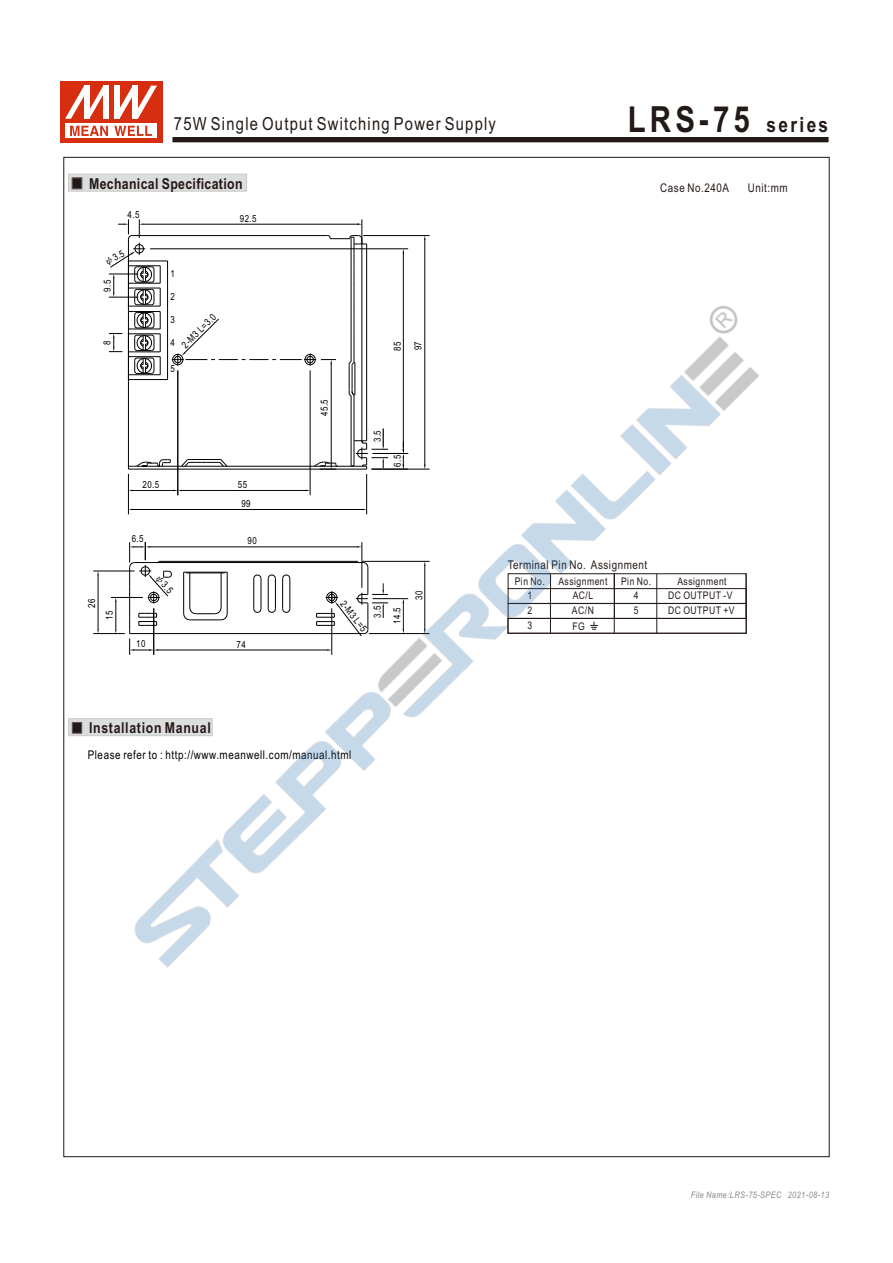
<style>
.page{position:relative;width:893px;height:1263px;background:#fff}
.page>*{position:absolute;margin:0;border:0;box-sizing:border-box;transform-origin:0 0}
.t1{font:700 36px "Arial Narrow";color:#231916}
.t2{font:18px "Arial Narrow";letter-spacing:.07em;color:#231916}
.t3{font:700 15px "Arial Narrow";letter-spacing:.025em;color:#231916}
.t4{font:700 15px "Arial Narrow";letter-spacing:.045em;color:#231916}
.t5{font:12px "Arial Narrow";letter-spacing:.045em;color:#000}
.t6{font:12px "Arial Narrow";letter-spacing:.045em;color:#231916}
.t7{font:10.5px/14.9px "Arial Narrow";letter-spacing:.045em;color:#231916}
.t8{font:9.75px/19.6px "Arial Narrow";letter-spacing:.045em;color:#000;text-align:right}
.t9{font:italic 9px "Arial Narrow";letter-spacing:.045em;color:#898989}
.s1{font-size:21px}
.s2{font-family:"Inn Ming";font-weight:500}
</style>
<div class="page">
<svg style="left:68px;top:174px;width:179px;height:17px;background:#d3d4d4"></svg>
<hr style="left:132px;top:235px;width:196px;height:1px;background:#000">
<hr style="left:133px;top:261px;width:35px;height:1px;background:#000">
<hr style="left:167px;top:261px;width:1px;height:119px;background:#000">
<hr style="left:362px;top:219px;width:1px;height:224px;background:#000">
<hr style="left:144px;top:224px;width:215px;height:1px;background:#000">
<svg style="left:109px;top:219px;width:52px;height:55px"></svg>
<svg style="left:172px;top:235px;width:195px;height:39px"></svg>
<hr style="left:150px;top:249px;width:258px;height:1px;background:#000">
<hr style="left:403px;top:252px;width:1px;height:198px;background:#000">
<hr style="left:363px;top:235px;width:67px;height:1px;background:#000">
<hr style="left:425px;top:239px;width:1px;height:226px;background:#000">
<svg style="left:172px;top:137px;width:657px;height:6px;background:#3b322f"></svg>
<svg style="left:68px;top:718px;width:21px;height:18px"></svg>
<div style="left:60px;top:82px;width:102px;height:61px;background:#d62e0f"></div>
<div style="left:65px;top:123px;width:92px;height:15px;background:#fff"></div>
<svg style="left:114px;top:126px;width:38px;height:10px"></svg>
<svg style="left:70px;top:126px;width:38px;height:10px"></svg>
<div style="left:103px;top:86px;width:6px;height:33px;background:#fff"></div>
<svg style="left:65px;top:86px;width:38px;height:33px"></svg>
<div style="left:114px;top:86px;width:6px;height:33px;background:#fff"></div>
<svg style="left:120px;top:86px;width:37px;height:33px"></svg>
<img style="left:89px;top:274px;width:670px;height:694px">
<h2 class="t2" style="left:174px;top:117px;width:324px">75W Single Output Switching Power Supply</h2>
<h1 class="t1" style="left:628px;top:92px;width:202px">LRS-75 <span class="s1">series</span></h1>
<h3 class="t3" style="left:89px;top:172px;width:155px">Mechanical Specification</h3>
<p class="t6" style="left:660px;top:183px;width:70px">Case No.240A</p>
<p class="t6" style="left:748px;top:183px;width:41px">Unit:mm</p>
<p class="t8" style="left:128px;top:206px;width:14px">4.5</p>
<p class="t8" style="left:240px;top:209px;width:18px">92.5</p>
<p class="t8" style="left:101px;top:255px;width:23px;rotate:-29deg"><span class="s2">ψ</span>3.5</p>
<p class="t8" style="left:99px;top:292px;width:14px;rotate:-90deg">9.5</p>
<p class="t8" style="left:98px;top:345px;width:6px;rotate:-90deg">8</p>
<p class="t8" style="left:170px;top:265px;width:6px">1</p>
<p class="t8" style="left:170px;top:288px;width:6px">2</p>
<p class="t8" style="left:177px;top:340px;width:45px;rotate:-45deg">2-M3 L=3.0</p>
<p class="t8" style="left:170px;top:311px;width:6px">3</p>
<p class="t8" style="left:170px;top:334px;width:6px">4</p>
<p class="t8" style="left:170px;top:360px;width:6px">5</p>
<p class="t8" style="left:142px;top:475px;width:18px">20.5</p>
<p class="t8" style="left:238px;top:476px;width:14px;line-height:19px;text-align:center">55<br>99</p>
<p class="t8" style="left:132px;top:530px;width:14px">6.5</p>
<p class="t8" style="left:247px;top:532px;width:11px">90</p>
<p class="t8" style="left:315px;top:416px;width:18px;rotate:-90deg">45.5</p>
<p class="t8" style="left:388px;top:351px;width:11px;rotate:-90deg">85</p>
<p class="t8" style="left:369px;top:442px;width:14px;rotate:-90deg">3.5</p>
<p class="t8" style="left:388px;top:467px;width:14px;rotate:-90deg">6.5</p>
<p class="t8" style="left:83px;top:608px;width:11px;rotate:-90deg">26</p>
<p class="t8" style="left:163px;top:570px;width:23px;rotate:48deg"><span class="s2">ψ</span>3.5</p>
<p class="t8" style="left:350px;top:596px;width:38px;rotate:52deg">2-M3 L=5</p>
<p class="t8" style="left:101px;top:620px;width:11px;rotate:-90deg">15</p>
<p class="t8" style="left:368px;top:624px;width:20px;rotate:-90deg">3.5<br>14.5</p>
<p class="t8" style="left:136px;top:635px;width:11px">10</p>
<p class="t8" style="left:237px;top:635px;width:11px">74</p>
<p class="t8" style="left:409px;top:350px;width:11px;rotate:-90deg">97</p>
<p class="t8" style="left:410px;top:600px;width:11px;rotate:-90deg">30</p>
<h3 class="t4" style="left:89px;top:716px;width:123px">Installation Manual</h3>
<p class="t5" style="left:88px;top:751px;width:265px">Please refer to : http://www.meanwell.com/manual.html</p>
<p class="t6" style="left:508px;top:560px;width:141px">Terminal Pin No. Assignment</p>
<p class="t7" style="left:515px;top:574px;width:32px">Pin No.</p>
<p class="t7" style="left:621px;top:574px;width:32px">Pin No.</p>
<p class="t7" style="left:527px;top:589px;width:6px">1<br>2</p>
<p class="t7" style="left:634px;top:589px;width:6px">4</p>
<p class="t7" style="left:527px;top:619px;width:6px">3</p>
<p class="t7" style="left:558px;top:574px;width:51px">Assignment</p>
<p class="t7" style="left:668px;top:574px;width:68px;text-align:center">Assignment<br>DC OUTPUT -V<br>DC OUTPUT +V</p>
<p class="t7" style="left:572px;top:620px;width:14px">FG</p>
<p class="t7" style="left:572px;top:589px;width:24px">AC/L<br>AC/N</p>
<p class="t7" style="left:634px;top:604px;width:6px">5</p>
<p class="t9" style="left:691px;top:1191px;width:140px">File Name:LRS-75-SPEC 2021-08-13</p>
</div>
